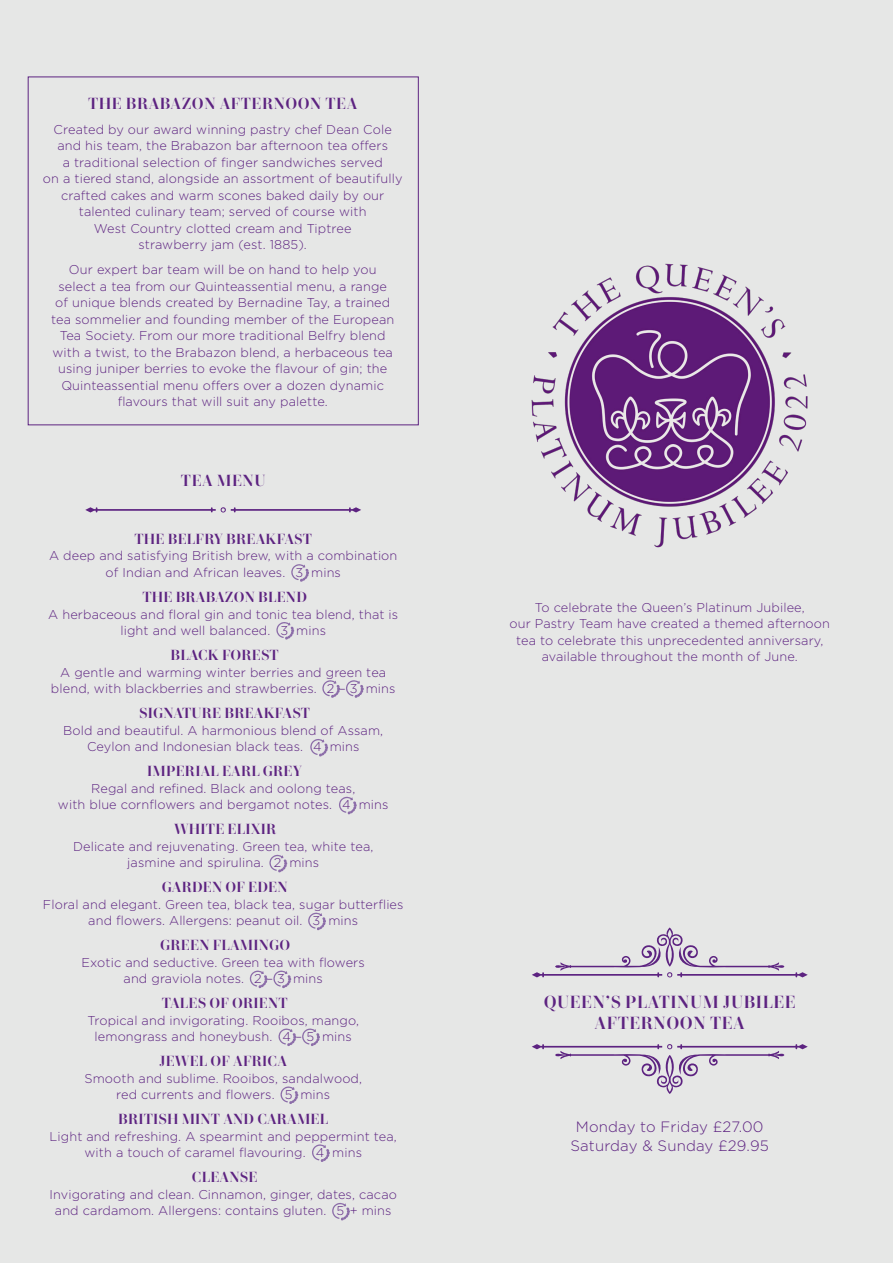
<style>
.page{position:relative;width:893px;height:1263px;background:#e6e7e6}
.page>*{position:absolute;margin:0;border:0;box-sizing:border-box;transform-origin:0 0}
.t1{font:500 18px/21px "Zesta";letter-spacing:.03em;color:#5d2381;text-align:center}
.t2{font:500 16.5px "Zesta";letter-spacing:.03em;color:#5d2381}
.t3{font:500 15px "Zesta";letter-spacing:.01em;color:#5d2381}
.t4{font:300 15px/19.5px "Gotham";letter-spacing:.01em;color:#5d2381;text-align:center}
.t5{font:300 12.75px/16.5px "Gotham";letter-spacing:.01em;color:#5d2381;text-align:center}
</style>
<div class="page">
<svg style="left:276px;top:622px;width:18px;height:18px"></svg>
<svg style="left:291px;top:564px;width:18px;height:18px"></svg>
<svg style="left:322px;top:680px;width:18px;height:18px"></svg>
<svg style="left:346px;top:680px;width:18px;height:18px"></svg>
<svg style="left:310px;top:739px;width:18px;height:17px"></svg>
<svg style="left:339px;top:796px;width:18px;height:18px"></svg>
<svg style="left:269px;top:855px;width:18px;height:17px"></svg>
<svg style="left:308px;top:912px;width:18px;height:18px"></svg>
<svg style="left:250px;top:970px;width:41px;height:18px"></svg>
<svg style="left:278px;top:1028px;width:18px;height:18px"></svg>
<svg style="left:302px;top:1028px;width:18px;height:18px"></svg>
<svg style="left:280px;top:1086px;width:18px;height:18px"></svg>
<svg style="left:312px;top:1144px;width:18px;height:18px"></svg>
<svg style="left:332px;top:1203px;width:18px;height:17px"></svg>
<svg style="left:532px;top:1044px;width:276px;height:50px"></svg>
<svg style="left:532px;top:927px;width:276px;height:51px"></svg>
<svg style="left:85px;top:507px;width:276px;height:6px"></svg>
<img style="left:531px;top:263px;width:277px;height:285px">
<p class="t2" style="left:88px;top:93px;width:271px">THE BRABAZON AFTERNOON TEA</p>
<p class="t5" style="left:43px;top:121px;width:361px">Created by our award winning pastry chef Dean Cole and his team, the Brabazon bar afternoon tea offers<br>a traditional selection of finger sandwiches served<br>on a tiered stand, alongside an assortment of beautifully crafted cakes and warm scones baked daily by our talented culinary team; served of course with<br>West Country clotted cream and Tiptree<br>strawberry jam (est. 1885).</p>
<p class="t5" style="left:51px;top:261px;width:345px">Our expert bar team will be on hand to help you select a tea from our Quinteassential menu, a range of unique blends created by Bernadine Tay, a trained tea sommelier and founding member of the European Tea Society. From our more traditional Belfry blend with a twist, to the Brabazon blend, a herbaceous tea using juniper berries to evoke the flavour of gin; the Quinteassential menu offers over a dozen dynamic flavours that will suit any palette.</p>
<p class="t2" style="left:181px;top:471px;width:86px">TEA MENU</p>
<p class="t3" style="left:135px;top:530px;width:179px">THE BELFRY BREAKFAST</p>
<p class="t5" style="left:49px;top:547px;width:350px">A deep and satisfying British brew, with a combination of Indian and African leaves. 3 mins</p>
<p class="t3" style="left:142px;top:588px;width:166px">THE BRABAZON BLEND</p>
<p class="t5" style="left:48px;top:605px;width:351px">A herbaceous and floral gin and tonic tea blend, that is light and well balanced. 3 mins</p>
<p class="t3" style="left:171px;top:646px;width:110px">BLACK FOREST</p>
<p class="t5" style="left:51px;top:663px;width:346px">A gentle and warming winter berries and green tea blend, with blackberries and strawberries. 2 – 3 mins</p>
<p class="t3" style="left:139px;top:704px;width:172px">SIGNATURE BREAKFAST</p>
<p class="t5" style="left:63px;top:721px;width:321px">Bold and beautiful. A harmonious blend of Assam,<br>Ceylon and Indonesian black teas. 4 mins</p>
<p class="t3" style="left:147px;top:762px;width:156px">IMPERIAL EARL GREY</p>
<p class="t5" style="left:58px;top:779px;width:332px">Regal and refined. Black and oolong teas,<br>with blue cornflowers and bergamot notes. 4 mins</p>
<p class="t3" style="left:174px;top:820px;width:104px">WHITE ELIXIR</p>
<p class="t5" style="left:73px;top:837px;width:302px">Delicate and rejuvenating. Green tea, white tea, jasmine and spirulina. 2 mins</p>
<p class="t3" style="left:162px;top:878px;width:128px">GARDEN OF EDEN</p>
<p class="t5" style="left:43px;top:895px;width:362px">Floral and elegant. Green tea, black tea, sugar butterflies and flowers. Allergens: peanut oil. 3 mins</p>
<p class="t3" style="left:160px;top:936px;width:132px">GREEN FLAMINGO</p>
<p class="t5" style="left:82px;top:953px;width:285px">Exotic and seductive. Green tea with flowers and graviola notes. 2 – 3 mins</p>
<p class="t3" style="left:162px;top:994px;width:127px">TALES OF ORIENT</p>
<p class="t5" style="left:87px;top:1011px;width:273px">Tropical and invigorating. Rooibos, mango, lemongrass and honeybush. 4 – 5 mins</p>
<p class="t3" style="left:159px;top:1052px;width:129px">JEWEL OF AFRICA</p>
<p class="t5" style="left:84px;top:1069px;width:279px">Smooth and sublime. Rooibos, sandalwood, red currents and flowers. 5 mins</p>
<p class="t3" style="left:118px;top:1110px;width:212px">BRITISH MINT AND CARAMEL</p>
<p class="t5" style="left:50px;top:1127px;width:349px">Light and refreshing. A spearmint and peppermint tea, with a touch of caramel flavouring. 4 mins</p>
<p class="t3" style="left:192px;top:1168px;width:67px">CLEANSE</p>
<p class="t5" style="left:50px;top:1185px;width:349px">Invigorating and clean. Cinnamon, ginger, dates, cacao and cardamom. Allergens: contains gluten. 5 + mins</p>
<p class="t5" style="left:509px;top:598px;width:322px">To celebrate the Queen’s Platinum Jubilee,<br>our Pastry Team have created a themed afternoon tea to celebrate this unprecedented anniversary, available throughout the month of June.</p>
<h1 class="t1" style="left:544px;top:991px;width:253px">QUEEN’S PLATINUM JUBILEE<br>AFTERNOON TEA</h1>
<p class="t4" style="left:570px;top:1116px;width:200px">Monday to Friday £27.00<br>Saturday &amp; Sunday £29.95</p>
</div>
